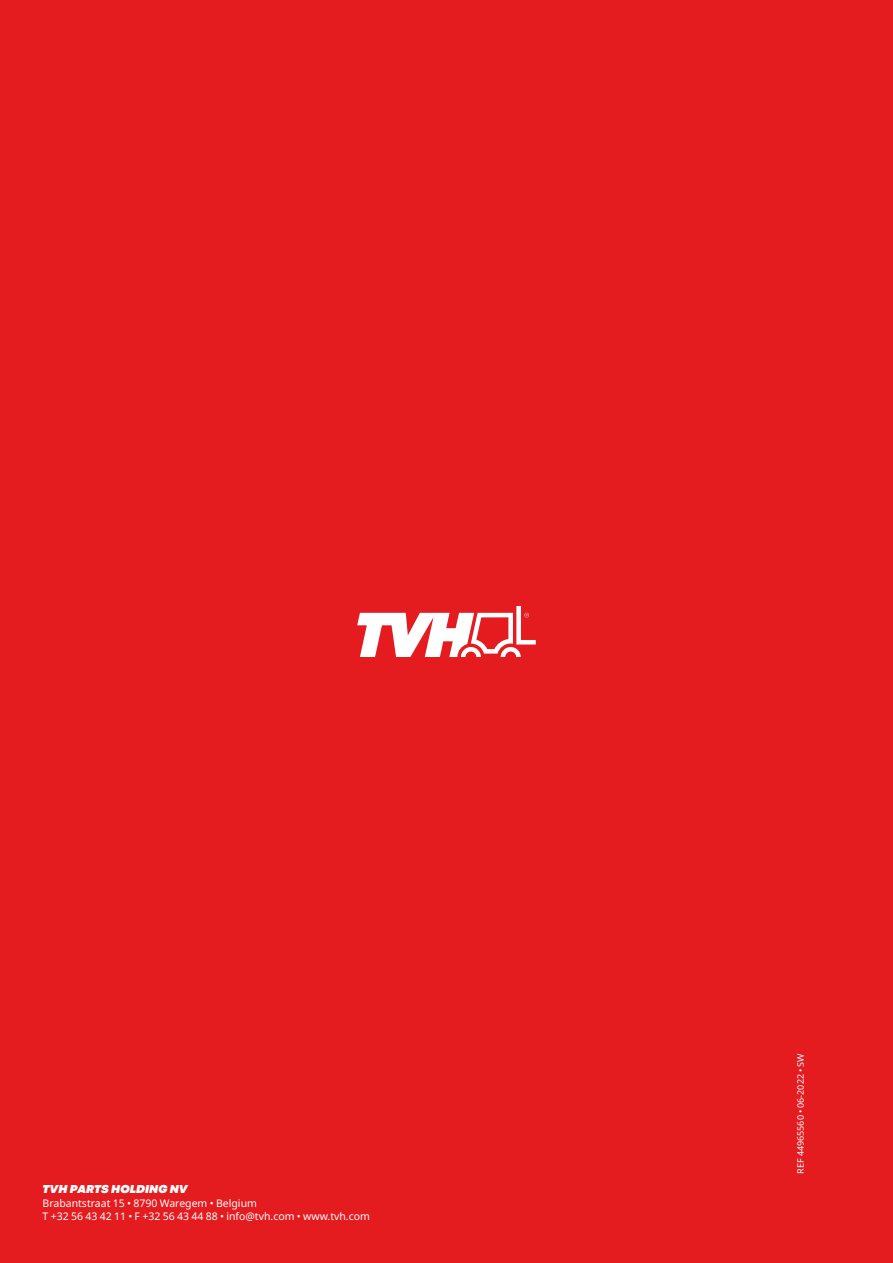
<style>
.page{position:relative;width:893px;height:1263px;background:#e41b1f}
.page>*{position:absolute;margin:0;border:0;box-sizing:border-box;transform-origin:0 0}
.t1{font:italic 900 12px "Codec Pro";letter-spacing:.005em;color:#fff}
.t2{font:10.5px/13.5px "Noto Sans";color:#fff}
.t3{font:9px "Noto Sans";color:#fff}
</style>
<div class="page">
<svg style="left:357px;top:606px;width:179px;height:51px"></svg>
<p class="t1" style="left:43px;top:1180px;width:147px">TVH PARTS HOLDING NV</p>
<p class="t2" style="left:43px;top:1197px;width:329px">Brabantstraat 15 • 8790 Waregem • Belgium<br>T +32 56 43 42 11 • F +32 56 43 44 88 • info@tvh.com • www.tvh.com</p>
<p class="t3" style="left:794px;top:1174px;width:122px;rotate:-90deg">REF 44965560 • 06-2022 • SW</p>
</div>
